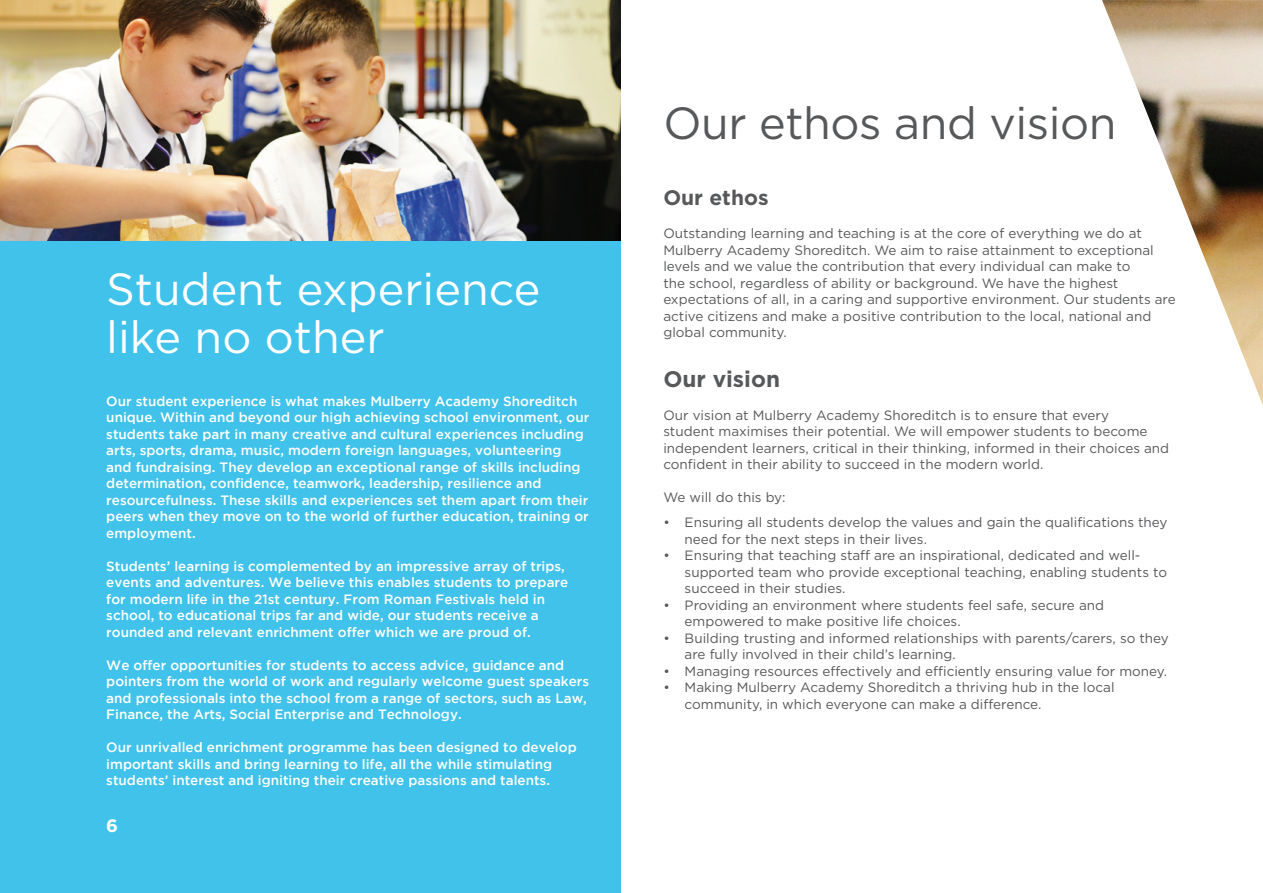
<style>
.page{position:relative;width:1263px;height:893px;background:#fff}
.page>*{position:absolute;margin:0;border:0;box-sizing:border-box;transform-origin:0 0}
.t1{font:45px/48px "Gotham";color:#fff}
.t2{font:45px "Gotham";letter-spacing:-.01em;color:#57585a}
.t3{font:700 22.5px "Gotham";color:#57585a}
.t4{font:700 21px "Gotham";color:#57585a}
.t5{font:700 18px "Gotham";color:#fff}
.t6{font:13.5px/16.5px "Gotham";color:#57585a}
.t7{font:500 13.5px/16.5px "Gotham";color:#fff}
</style>
<div class="page">
<div style="left:0;top:0;width:621px;height:893px;background:#40c2ea"></div>
<img style="left:1102px;top:0;width:161px;height:405px">
<img style="left:0;top:0;width:621px;height:240px">
<p class="t1" style="left:106px;top:264px;width:436px">Student experience like no other</p>
<p class="t7" style="left:106px;top:392px;width:484px">Our student experience is what makes Mulberry Academy Shoreditch unique. Within and beyond our high achieving school environment, our students take part in many creative and cultural experiences including arts, sports, drama, music, modern foreign languages, volunteering and fundraising. They develop an exceptional range of skills including determination, confidence, teamwork, leadership, resilience and resourcefulness. These skills and experiences set them apart from their peers when they move on to the world of further education, training or employment.</p>
<p class="t7" style="left:106px;top:557px;width:463px">Students’ learning is complemented by an impressive array of trips, events and adventures. We believe this enables students to prepare for modern life in the 21st century. From Roman Festivals held in school, to educational trips far and wide, our students receive a rounded and relevant enrichment offer which we are proud of.</p>
<p class="t7" style="left:106px;top:656px;width:484px">We offer opportunities for students to access advice, guidance and pointers from the world of work and regularly welcome guest speakers and professionals into the school from a range of sectors, such as Law, Finance, the Arts, Social Enterprise and Technology.</p>
<p class="t7" style="left:106px;top:739px;width:472px">Our unrivalled enrichment programme has been designed to develop important skills and bring learning to life, all the while stimulating students’ interest and igniting their creative passions and talents.</p>
<p class="t5" style="left:106px;top:815px;width:13px">6</p>
<p class="t2" style="left:663px;top:98px;width:455px">Our ethos and vision</p>
<p class="t4" style="left:663px;top:186px;width:107px">Our ethos</p>
<p class="t6" style="left:663px;top:225px;width:514px">Outstanding learning and teaching is at the core of everything we do at Mulberry Academy Shoreditch. We aim to raise attainment to exceptional levels and we value the contribution that every individual can make to<br>the school, regardless of ability or background. We have the highest expectations of all, in a caring and supportive environment. Our students are active citizens and make a positive contribution to the local, national and global community.</p>
<p class="t3" style="left:663px;top:366px;width:118px">Our vision</p>
<p class="t6" style="left:663px;top:406px;width:507px">Our vision at Mulberry Academy Shoreditch is to ensure that every<br>student maximises their potential. We will empower students to become independent learners, critical in their thinking, informed in their choices and confident in their ability to succeed in the modern world.</p>
<p class="t6" style="left:663px;top:489px;width:124px">We will do this by:</p>
<p class="t6" style="left:685px;top:514px;width:484px;text-indent:-21px">• Ensuring all students develop the values and gain the qualifications they need for the next steps in their lives.</p>
<p class="t6" style="left:685px;top:547px;width:484px;text-indent:-21px">• Ensuring that teaching staff are an inspirational, dedicated and well&shy;supported team who provide exceptional teaching, enabling students to succeed in their studies.</p>
<p class="t6" style="left:685px;top:596px;width:421px;text-indent:-21px">• Providing an environment where students feel safe, secure and empowered to make positive life choices.</p>
<p class="t6" style="left:685px;top:629px;width:486px;text-indent:-21px">• Building trusting and informed relationships with parents/carers, so they are fully involved in their child’s learning.</p>
<p class="t6" style="left:663px;top:662px;width:505px">• Managing resources effectively and efficiently ensuring value for money.</p>
<p class="t6" style="left:685px;top:679px;width:431px;text-indent:-21px">• Making Mulberry Academy Shoreditch a thriving hub in the local community, in which everyone can make a difference.</p>
</div>
